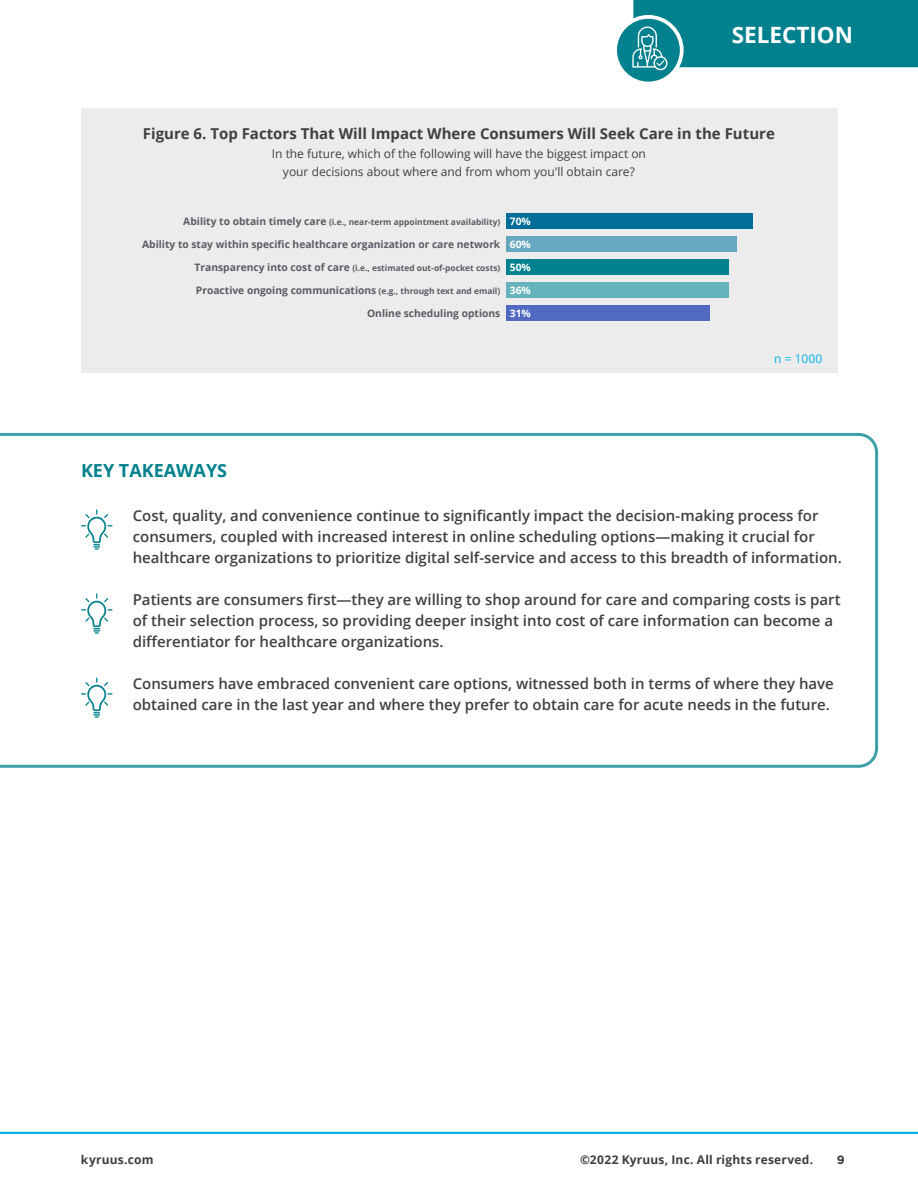
<style>
.page{position:relative;width:918px;height:1188px;background:#fff}
.page>*{position:absolute;margin:0;border:0;box-sizing:border-box;transform-origin:0 0}
.t1{font:700 22.5px "Open Sans";color:#fff}
.t2{font:700 18px "Open Sans";color:#00818d}
.t3{font:600 15px/21px "Open Sans";color:#404040}
.t4{font:700 15px "Open Sans";color:#404040}
.t5{font:12px/18px "Open Sans";color:#404040;text-align:center}
.t6{font:700 12px "Open Sans";letter-spacing:.02em;color:#3e3e3f}
.Right_Align{font:12px "Open Sans";color:#00b3e6}
.t7{font:700 12px "Gotham";color:#3e3e3f}
.t8{font:700 10.2px "Open Sans";color:#5b5c64}
.t9{font:700 10.2px "Open Sans";color:#fff}
.t10{font:700 8.4px "Open Sans";color:#5b5c64}
.s1{font-style:inherit}
.s2{font-size:10.2px}
.s3{font-size:8.4px}
.s4{color:#fff}
</style>
<div class="page">
<hr style="left:0;top:1132px;width:918px;height:2px;background:#00b3e6">
<div style="left:81px;top:108px;width:756px;height:265px;background:#ececec"></div>
<svg style="left:0;top:432px;width:879px;height:336px"></svg>
<svg style="left:81px;top:509px;width:31px;height:41px"></svg>
<svg style="left:81px;top:593px;width:31px;height:41px"></svg>
<svg style="left:81px;top:677px;width:31px;height:41px"></svg>
<svg style="left:615px;top:17px;width:67px;height:67px"></svg>
<div style="left:613px;top:15px;width:71px;height:70px;border:4px solid #fff;border-radius:50%"></div>
<div style="left:653px;top:56px;width:15px;height:14px;border:1px solid #fff;border-radius:50%"></div>
<div style="left:632px;top:0;width:286px;height:68px;background:#00818d"></div>
<div style="left:506px;top:213px;width:247px;height:16px;background:#006e96"></div>
<div style="left:506px;top:236px;width:231px;height:16px;background:#66a8c0"></div>
<div style="left:506px;top:259px;width:223px;height:16px;background:#00818d"></div>
<div style="left:506px;top:282px;width:223px;height:16px;background:#66b3bb"></div>
<div style="left:506px;top:305px;width:204px;height:16px;background:#5169c1"></div>
<p class="t1" style="left:732px;top:19px;width:123px">SELECTION</p>
<p class="t4" style="left:143px;top:123px;width:633px">Figure 6. Top Factors <span class="s1">T</span>hat Will Impact Where Consumers Will Seek Care in the Future</p>
<p class="t5" style="left:272px;top:145px;width:376px">In the future, which of the following will have the biggest impact on your decisions about where and from whom you'll obtain care?</p>
<p class="t10" style="left:183px;top:216px;width:319px"><span class="s2">Ability to obtain timely care</span> (i.e., near-term appointment availability)</p>
<p class="t8" style="left:142px;top:237px;width:360px">Ability to stay within specific healthcare organization or care network</p>
<p class="t10" style="left:195px;top:262px;width:307px"><span class="s2">Transparency into cost of care</span> (i.e., estimated out-of-pocket costs)</p>
<p class="t9" style="left:510px;top:214px;width:22px">70%</p>
<p class="t9" style="left:510px;top:237px;width:22px">60%</p>
<p class="t9" style="left:510px;top:260px;width:22px">50%</p>
<p class="t8" style="left:196px;top:283px;width:336px">Proactive ongoing communications <span class="s3">(e.g., through text and email)</span> <span class="s4">36%</span></p>
<p class="t8" style="left:367px;top:306px;width:165px">Online scheduling options <span class="s4">31%</span></p>
<p class="Right_Align" style="left:774px;top:351px;width:49px">n = 1000</p>
<p class="t2" style="left:81px;top:458px;width:148px">KEY TAKEAWAYS</p>
<p class="t3" style="left:133px;top:505px;width:711px">Cost, quality, and convenience continue to significantly impact the decision-making process for consumers, coupled with increased interest in online scheduling options—making it crucial for healthcare organizations to prioritize digital self-service and access to this breadth of information.</p>
<p class="t3" style="left:133px;top:589px;width:709px">Patients are consumers first—they are willing to shop around for care and comparing costs is part of their selection process, so providing deeper insight into cost of care information can become a differentiator for healthcare organizations.</p>
<p class="t3" style="left:133px;top:673px;width:703px">Consumers have embraced convenient care options, witnessed both in terms of where they have obtained care in the last year and where they prefer to obtain care for acute needs in the future.</p>
<p class="t6" style="left:81px;top:1151px;width:74px">kyruus.com</p>
<p class="t6" style="left:580px;top:1151px;width:235px">©2022 Kyruus, Inc. All rights reserved.</p>
<p class="t7" style="left:837px;top:1152px;width:9px">9</p>
</div>
